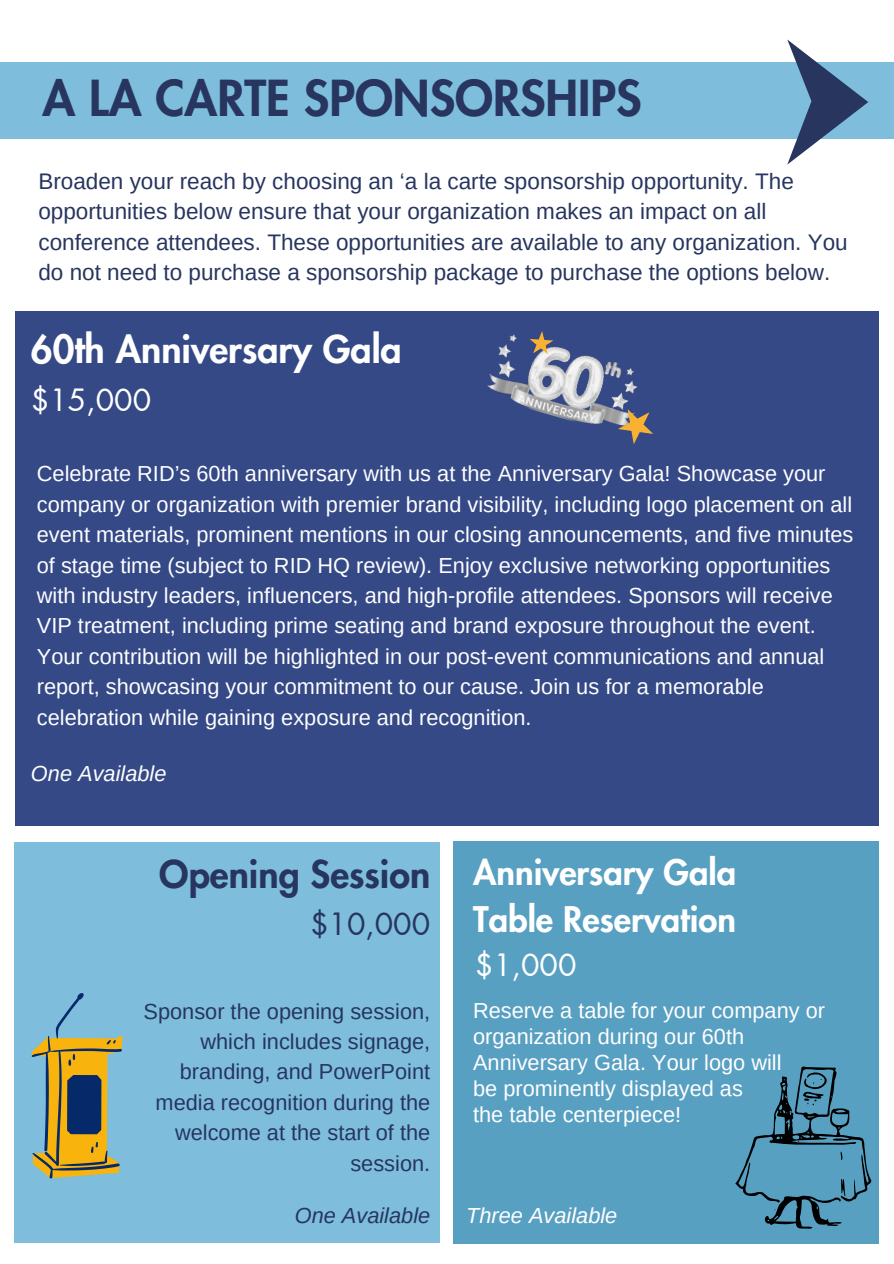
<style>
.page{position:relative;width:894px;height:1264px;background:#fff}
.page>*{position:absolute;margin:0;border:0;box-sizing:border-box;transform-origin:0 0}
.t1{font:800 48.45px "Futura LT Pro";color:#27355f}
.t2{font:800 37.5px "Futura LT Pro";color:#fff}
.t3{font:800 37.5px "Futura LT Pro";color:#27355f}
.t4{font:800 34.5px/47.2px "Futura LT Pro";color:#fff}
.t5{font:30px "Futura LT Pro";color:#fff}
.t6{font:30px "Futura LT Pro";color:#27355f}
.t7{font:22.5px/30.3px "Arimo";color:#27355f}
.t8{font:21.75px/30.3px "Arimo";color:#fefeff}
.t9{font:21.75px/30.3px "Arimo";color:#27355f;text-align:right}
.t10{font:italic 21.75px "Arimo";color:#fff}
.t11{font:italic 21.75px "Arimo";color:#fefeff}
.t12{font:italic 21.75px "Arimo";color:#27355f}
</style>
<div class="page">
<div style="left:0;top:62px;width:893px;height:76px;background:#7ebedc"></div>
<svg style="left:787px;top:39px;width:81px;height:125px"></svg>
<div style="left:15px;top:311px;width:863px;height:514px;background:#344986"></div>
<img style="left:487px;top:334px;width:151px;height:91px">
<svg style="left:617px;top:409px;width:36px;height:35px"></svg>
<svg style="left:529px;top:331px;width:24px;height:23px"></svg>
<div style="left:15px;top:842px;width:425px;height:400px;background:#7ebedc"></div>
<svg style="left:32px;top:993px;width:91px;height:185px"></svg>
<div style="left:453px;top:841px;width:425px;height:402px;background:#58a0c2"></div>
<svg style="left:735px;top:1066px;width:137px;height:163px"></svg>
<p class="t1" style="left:42px;top:76px;width:600px">A LA CARTE SPONSORSHIPS</p>
<h1 class="t7" style="left:38px;top:166px;width:810px">Broaden your reach by choosing an ‘a la carte sponsorship opportunity. The opportunities below ensure that your organization makes an impact on all conference attendees. These opportunities are available to any organization. You do not need to purchase a sponsorship package to purchase the options below.</h1>
<p class="t2" style="left:31px;top:332px;width:372px">60th Anniversary Gala</p>
<p class="t5" style="left:31px;top:386px;width:122px">$15,000</p>
<h2 class="t8" style="left:37px;top:458px;width:817px">Celebrate RID’s 60th anniversary with us at the Anniversary Gala! Showcase your company or organization with premier brand visibility, including logo placement on all event materials, prominent mentions in our closing announcements, and five minutes of stage time (subject to RID HQ review). Enjoy exclusive networking opportunities with industry leaders, influencers, and high-profile attendees. Sponsors will receive VIP treatment, including prime seating and brand exposure throughout the event.<br>Your contribution will be highlighted in our post-event communications and annual report, showcasing your commitment to our cause. Join us for a memorable celebration while gaining exposure and recognition.</h2>
<h3 class="t11" style="left:31px;top:761px;width:137px">One Available</h3>
<h2 class="t3" style="left:159px;top:857px;width:272px">Opening Session</h2>
<p class="t6" style="left:310px;top:910px;width:122px">$10,000</p>
<p class="t9" style="left:143px;top:995px;width:288px">Sponsor the opening session, which includes signage, branding, and PowerPoint media recognition during the welcome at the start of the session.</p>
<h3 class="t12" style="left:295px;top:1202px;width:137px">One Available</h3>
<p class="t4" style="left:473px;top:850px;width:264px">Anniversary Gala<br>Table Reservation</p>
<p class="t5" style="left:474px;top:951px;width:103px">$1,000</p>
<p class="t8" style="left:473px;top:997px;width:353px;line-height:25.8px">Reserve a table for your company or organization during our 60th<br>Anniversary Gala. Your logo will</p>
<h2 class="t8" style="left:473px;top:1073px;width:271px">be prominently displayed as</h2>
<h3 class="t8" style="left:473px;top:1098px;width:209px">the table centerpiece!</h3>
<p class="t10" style="left:466px;top:1202px;width:153px">Three Available</p>
</div>
